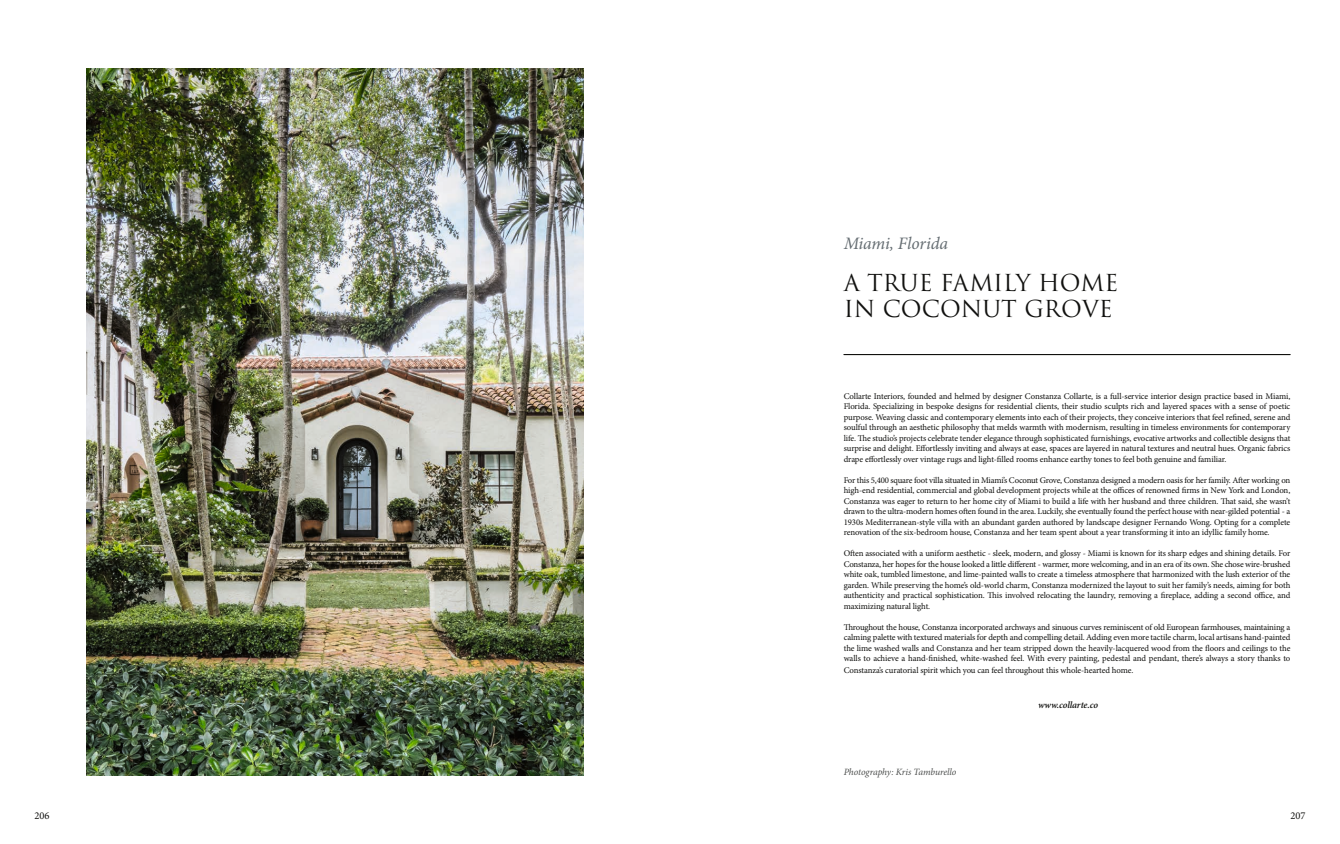
<style>
.page{position:relative;width:1340px;height:844px;background:#fff}
.page>*{position:absolute;margin:0;border:0;box-sizing:border-box;transform-origin:0 0}
.t1{font:22.75px/26.2px "Trajan Pro 3";color:#11110f}
.t2{font:italic 17.5px "Minion Pro";letter-spacing:-.005em;color:#656d72}
.t3{font:10.5px "Minion Pro";color:#11110f}
.t4{font:italic 9.62px "Minion Pro";letter-spacing:-.01em;color:#4d4f4e}
.t5{font:italic 600 9.62px "Minion Pro";letter-spacing:-.015em;color:#11110f}
.t6{font:8.75px/10.5px "Minion Pro";letter-spacing:-.01em;color:#11110f;text-align:justify}
</style>
<div class="page">
<img style="left:87px;top:68px;width:496px;height:707px">
<hr style="left:843px;top:354px;width:447px;height:1px;background:#11110f">
<h2 class="t2" style="left:843px;top:231px;width:106px">Miami, Florida</h2>
<h1 class="t1" style="left:843px;top:270px;width:276px">A TRUE FAMILY HOME<br>IN COCONUT GROVE</h1>
<p class="t6" style="left:843px;top:390px;width:448px">Collarte Interiors, founded and helmed by designer Constanza Collarte, is a full-service interior design practice based in Miami, Florida. Specializing in bespoke designs for residential clients, their studio sculpts rich and layered spaces with a sense of poetic purpose. Weaving classic and contemporary elements into each of their projects, they conceive interiors that feel refined, serene and soulful through an aesthetic philosophy that melds warmth with modernism, resulting in timeless environments for contemporary life. The studio’s projects celebrate tender elegance through sophisticated furnishings, evocative artworks and collectible designs that surprise and delight. Effortlessly inviting and always at ease, spaces are layered in natural textures and neutral hues. Organic fabrics drape effortlessly over vintage rugs and light-filled rooms enhance earthy tones to feel both genuine and familiar.</p>
<p class="t6" style="left:843px;top:474px;width:448px">For this 5,400 square foot villa situated in Miami’s Coconut Grove, Constanza designed a modern oasis for her family. After working on high-end residential, commercial and global development projects while at the offices of renowned firms in New York and London, Constanza was eager to return to her home city of Miami to build a life with her husband and three children. That said, she wasn’t drawn to the ultra-modern homes often found in the area. Luckily, she eventually found the perfect house with near-gilded potential - a 1930s Mediterranean-style villa with an abundant garden authored by landscape designer Fernando Wong. Opting for a complete renovation of the six-bedroom house, Constanza and her team spent about a year transforming it into an idyllic family home.</p>
<p class="t6" style="left:843px;top:548px;width:448px">Often associated with a uniform aesthetic - sleek, modern, and glossy - Miami is known for its sharp edges and shining details. For Constanza, her hopes for the house looked a little different - warmer, more welcoming, and in an era of its own. She chose wire-brushed white oak, tumbled limestone, and lime-painted walls to create a timeless atmosphere that harmonized with the lush exterior of the garden. While preserving the home’s old-world charm, Constanza modernized the layout to suit her family’s needs, aiming for both authenticity and practical sophistication. This involved relocating the laundry, removing a fireplace, adding a second office, and maximizing natural light.</p>
<p class="t6" style="left:843px;top:621px;width:448px">Throughout the house, Constanza incorporated archways and sinuous curves reminiscent of old European farmhouses, maintaining a calming palette with textured materials for depth and compelling detail. Adding even more tactile charm, local artisans hand-painted the lime washed walls and Constanza and her team stripped down the heavily-lacquered wood from the floors and ceilings to the walls to achieve a hand-finished, white-washed feel. With every painting, pedestal and pendant, there’s always a story thanks to</p>
<p class="t6" style="left:843px;top:664px;width:291px">Constanza’s curatorial spirit which you can feel throughout this whole-hearted home.</p>
<p class="t5" style="left:1038px;top:697px;width:62px">www.collarte.co</p>
<p class="t4" style="left:843px;top:765px;width:114px">Photography: Kris Tamburello</p>
<p class="t3" style="left:34px;top:808px;width:17px">206</p>
<p class="t3" style="left:1290px;top:808px;width:17px">207</p>
</div>
